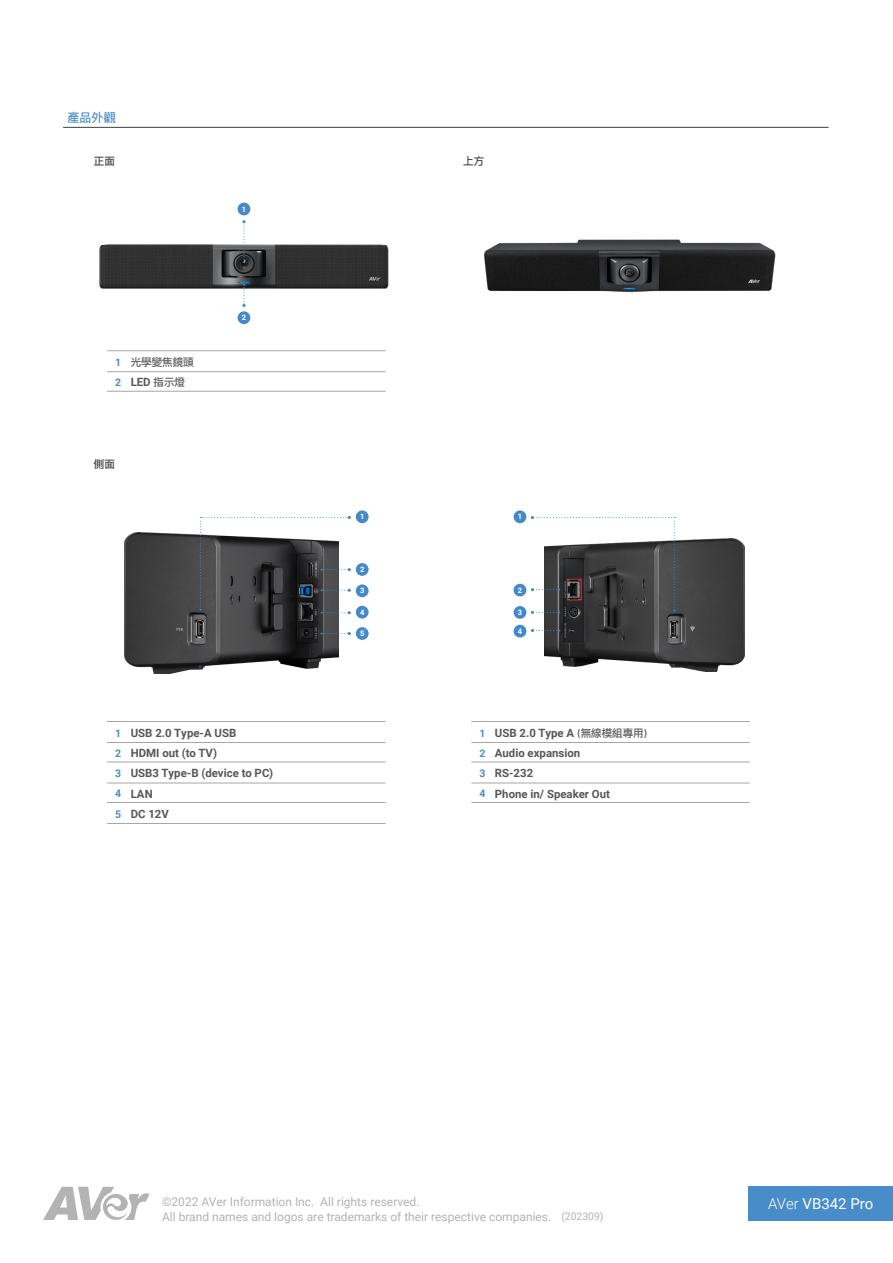
<style>
.page{position:relative;width:893px;height:1263px;background:#fff}
.page>*{position:absolute;margin:0;border:0;box-sizing:border-box;transform-origin:0 0}
.t1{font:15px "Roboto";color:#fff}
.t2{font:12px "Roboto";color:#b3b3b3}
.t3{font:700 12px "ARUD Jing Xi Hei B5 HK";color:#448aca}
.t4{font:700 11.4px/20.2px "Roboto";color:#595757}
.t5{font:700 10.5px/20.2px "Roboto";color:#448aca;text-align:justify}
.t6{font:700 10.5px "ARUD Jing Xi Hei B5 HK";color:#3e3a39}
.t7{font:700 10.5px "ARUD Jing Xi Hei B5 HK";color:#595757}
.t8{font:700 7.5px "Roboto";color:#fff}
.s1{font-family:"ARUD Jing Xi Hei B5 HK";font-size:10.5px}
.s2{font-weight:300}
.s3{font-size:10.5px}
</style>
<div class="page">
<div style="left:748px;top:1186px;width:145px;height:34px;background:#448ac9"></div>
<svg style="left:43px;top:1187px;width:106px;height:33px"></svg>
<img style="left:99px;top:244px;width:290px;height:45px">
<img style="left:484px;top:239px;width:292px;height:54px">
<img style="left:544px;top:539px;width:200px;height:132px">
<img style="left:124px;top:533px;width:215px;height:140px">
<hr style="left:63px;top:127px;width:765px;height:1px;background:#404040">
<hr style="left:107px;top:350px;width:279px;height:1px;background:#a6a6a6">
<hr style="left:107px;top:371px;width:279px;height:1px;background:#a6a6a6">
<hr style="left:107px;top:391px;width:279px;height:1px;background:#a6a6a6">
<hr style="left:107px;top:721px;width:279px;height:1px;background:#a6a6a6">
<hr style="left:107px;top:742px;width:279px;height:1px;background:#a6a6a6">
<hr style="left:107px;top:802px;width:279px;height:1px;background:#a6a6a6">
<hr style="left:107px;top:762px;width:279px;height:1px;background:#a6a6a6">
<hr style="left:107px;top:783px;width:279px;height:1px;background:#a6a6a6">
<hr style="left:107px;top:823px;width:279px;height:1px;background:#a6a6a6">
<hr style="left:471px;top:721px;width:279px;height:1px;background:#a6a6a6">
<hr style="left:471px;top:742px;width:279px;height:1px;background:#a6a6a6">
<hr style="left:471px;top:802px;width:279px;height:1px;background:#a6a6a6">
<hr style="left:471px;top:762px;width:279px;height:1px;background:#a6a6a6">
<hr style="left:471px;top:783px;width:279px;height:1px;background:#a6a6a6">
<svg style="left:242px;top:220px;width:3px;height:43px"></svg>
<svg style="left:242px;top:284px;width:3px;height:23px"></svg>
<div style="left:238px;top:203px;width:12px;height:12px;background:#448aca;border-radius:50%"></div>
<div style="left:238px;top:311px;width:12px;height:13px;background:#448aca;border-radius:50%"></div>
<div style="left:356px;top:510px;width:13px;height:13px;background:#448aca;border-radius:50%"></div>
<div style="left:514px;top:510px;width:12px;height:13px;background:#448aca;border-radius:50%"></div>
<div style="left:356px;top:563px;width:13px;height:13px;background:#448aca;border-radius:50%"></div>
<div style="left:356px;top:584px;width:13px;height:13px;background:#448aca;border-radius:50%"></div>
<svg style="left:200px;top:516px;width:151px;height:98px"></svg>
<div style="left:356px;top:606px;width:13px;height:12px;background:#448aca;border-radius:50%"></div>
<div style="left:514px;top:584px;width:12px;height:12px;background:#448aca;border-radius:50%"></div>
<svg style="left:531px;top:516px;width:144px;height:98px"></svg>
<div style="left:514px;top:606px;width:12px;height:13px;background:#448aca;border-radius:50%"></div>
<svg style="left:531px;top:629px;width:29px;height:3px"></svg>
<div style="left:514px;top:625px;width:12px;height:12px;background:#448aca;border-radius:50%"></div>
<svg style="left:321px;top:632px;width:30px;height:3px"></svg>
<div style="left:356px;top:627px;width:13px;height:13px;background:#448aca;border-radius:50%"></div>
<p class="t3" style="left:67px;top:110px;width:50px">產品外觀</p>
<p class="t6" style="left:94px;top:155px;width:22px">正面</p>
<p class="t6" style="left:463px;top:155px;width:22px">上方</p>
<p class="t8" style="left:242px;top:204px;width:6px">1</p>
<p class="t5" style="left:115px;top:351px;width:8px">1<br>2</p>
<p class="t7" style="left:131px;top:355px;width:64px">光學變焦鏡頭</p>
<p class="t4" style="left:131px;top:372px;width:56px">LED <span class="s1">指示燈</span></p>
<p class="t6" style="left:94px;top:457px;width:22px">側面</p>
<p class="t8" style="left:242px;top:312px;width:6px">2</p>
<p class="t8" style="left:360px;top:511px;width:6px">1</p>
<p class="t8" style="left:518px;top:511px;width:6px">1</p>
<p class="t8" style="left:360px;top:564px;width:6px">2</p>
<p class="t8" style="left:360px;top:585px;width:6px">3</p>
<p class="t8" style="left:360px;top:607px;width:6px">4</p>
<p class="t8" style="left:360px;top:628px;width:6px">5</p>
<p class="t8" style="left:518px;top:585px;width:6px">2</p>
<p class="t8" style="left:518px;top:607px;width:6px">3</p>
<p class="t8" style="left:518px;top:626px;width:6px">4</p>
<p class="t5" style="left:115px;top:722px;width:8px">1<br>2<br>3<br>4<br>5</p>
<p class="t4" style="left:131px;top:722px;width:144px">USB 2.0 Type-A USB<br>HDMI out (to TV)<br>USB3 Type-B (device to PC)<br>LAN<br>DC 12V</p>
<p class="t5" style="left:480px;top:722px;width:8px">1<br>2<br>3<br>4</p>
<p class="t4" style="left:495px;top:722px;width:154px">USB 2.0 Type A <span class="s1">(無線模組專用)<br></span>Audio expansion<br>RS-232<br>Phone in/ Speaker Out</p>
<p class="t2" style="left:162px;top:1193px;width:259px">©2022 AVer Information Inc. All rights reserved.</p>
<h1 class="t1" style="left:768px;top:1193px;width:107px"><span class="s2">AVer</span> VB342 Pro</h1>
<p class="t2" style="left:162px;top:1208px;width:443px">All brand names and logos are trademarks of their respective companies. <span class="s3">(202309)</span></p>
</div>
